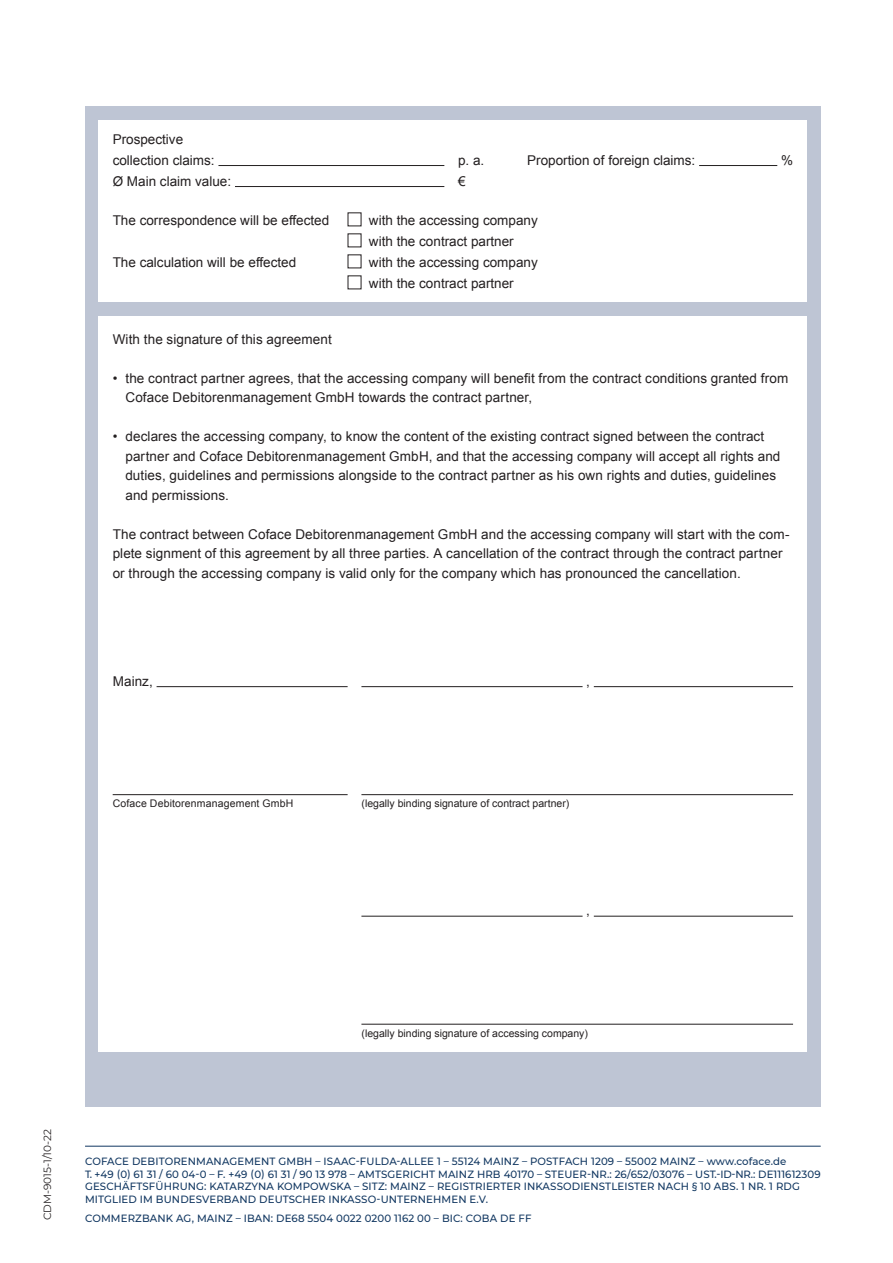
<style>
.page{position:relative;width:893px;height:1263px;background:#fff}
.page>*{position:absolute;margin:0;border:0;box-sizing:border-box;transform-origin:0 0}
.Fließtext{font:13.5px/19.5px "Arial";letter-spacing:.005em;color:#231f20}
.t1{font:500 10.5px/12.6px "Montserrat";letter-spacing:.01em;color:#113761}
.Fließtext-2{font:10.5px "Arial";color:#231f20}
.t2{font:10.5px "Montserrat";color:#231f20}
</style>
<div class="page">
<div style="left:85px;top:106px;width:736px;height:1001px;background:#bec5d4"></div>
<div style="left:99px;top:120px;width:708px;height:182px;background:#fff"></div>
<hr style="left:218px;top:165px;width:226px;height:1px;background:#231f20">
<hr style="left:699px;top:165px;width:78px;height:1px;background:#231f20">
<hr style="left:235px;top:186px;width:209px;height:1px;background:#231f20">
<div style="left:99px;top:316px;width:708px;height:735px;background:#fff"></div>
<hr style="left:157px;top:686px;width:191px;height:1px;background:#231f20">
<hr style="left:361px;top:686px;width:222px;height:1px;background:#231f20">
<hr style="left:594px;top:686px;width:199px;height:1px;background:#231f20">
<hr style="left:113px;top:794px;width:235px;height:1px;background:#231f20">
<hr style="left:361px;top:794px;width:432px;height:1px;background:#231f20">
<hr style="left:361px;top:916px;width:222px;height:1px;background:#231f20">
<hr style="left:594px;top:916px;width:199px;height:1px;background:#231f20">
<hr style="left:361px;top:1024px;width:432px;height:1px;background:#231f20">
<hr style="left:85px;top:1146px;width:736px;height:1px;background:#113761">
<p class="Fließtext" style="left:113px;top:129px;width:104px;line-height:21px">Prospective collection claims:</p>
<p class="Fließtext" style="left:458px;top:150px;width:28px">p. a.</p>
<p class="Fließtext" style="left:527px;top:150px;width:170px">Proportion of foreign claims:</p>
<p class="Fließtext" style="left:781px;top:150px;width:14px">%</p>
<p class="Fließtext" style="left:113px;top:171px;width:120px">Ø Main claim value:</p>
<p class="Fließtext" style="left:458px;top:171px;width:9px">€</p>
<p class="Fließtext" style="left:113px;top:210px;width:218px">The correspondence will be effected</p>
<p class="Fließtext" style="left:369px;top:210px;width:170px">with the accessing company</p>
<p class="Fließtext" style="left:369px;top:231px;width:146px">with the contract partner</p>
<p class="Fließtext" style="left:113px;top:252px;width:185px">The calculation will be effected</p>
<p class="Fließtext" style="left:369px;top:252px;width:170px">with the accessing company</p>
<p class="Fließtext" style="left:369px;top:273px;width:146px">with the contract partner</p>
<p class="Fließtext" style="left:113px;top:329px;width:221px">With the signature of this agreement</p>
<p class="Fließtext" style="left:125px;top:368px;width:664px;text-indent:-13px">• the contract partner agrees, that the accessing company will benefit from the contract conditions granted from<br>Coface Debitorenmanagement GmbH towards the contract partner,</p>
<p class="Fließtext" style="left:125px;top:427px;width:656px;text-indent:-13px">• declares the accessing company, to know the content of the existing contract signed between the contract partner and Coface Debitorenmanagement GmbH, and that the accessing company will accept all rights and duties, guidelines and permissions alongside to the contract partner as his own rights and duties, guidelines and permissions.</p>
<p class="Fließtext" style="left:113px;top:524px;width:678px">The contract between Coface Debitorenmanagement GmbH and the accessing company will start with the com&shy;plete signment of this agreement by all three parties. A cancellation of the contract through the contract partner or through the accessing company is valid only for the company which has pronounced the cancellation.</p>
<p class="Fließtext" style="left:113px;top:671px;width:42px">Mainz,</p>
<p class="Fließtext" style="left:586px;top:671px;width:5px">,</p>
<p class="Fließtext-2" style="left:113px;top:797px;width:182px">Coface Debitorenmanagement GmbH</p>
<p class="Fließtext-2" style="left:361px;top:797px;width:209px">(legally binding signature of contract partner)</p>
<p class="Fließtext" style="left:586px;top:901px;width:5px">,</p>
<p class="Fließtext-2" style="left:361px;top:1026px;width:228px">(legally binding signature of accessing company)</p>
<p class="t2" style="left:40px;top:1220px;width:93px;rotate:-90deg">CDM-9015-1/10-22</p>
<p class="t1" style="left:85px;top:1154px;width:737px">COFACE DEBITORENMANAGEMENT GMBH – ISAAC-FULDA-ALLEE 1 – 55124 MAINZ – POSTFACH 1209 – 55002 MAINZ – www.coface.de<br>T. +49 (0) 61 31 / 60 04-0 – F. +49 (0) 61 31 / 90 13 978 – AMTSGERICHT MAINZ HRB 40170 – STEUER-NR.: 26/652/03076 – UST.-ID-NR.: DE111612309<br>GESCHÄFTSFÜHRUNG: KATARZYNA KOMPOWSKA – SITZ: MAINZ – REGISTRIERTER INKASSODIENSTLEISTER NACH § 10 ABS. 1 NR. 1 RDG MITGLIED IM BUNDESVERBAND DEUTSCHER INKASSO-UNTERNEHMEN E.V.</p>
<p class="t1" style="left:85px;top:1211px;width:448px">COMMERZBANK AG, MAINZ – IBAN: DE68 5504 0022 0200 1162 00 – BIC: COBA DE FF</p>
</div>
